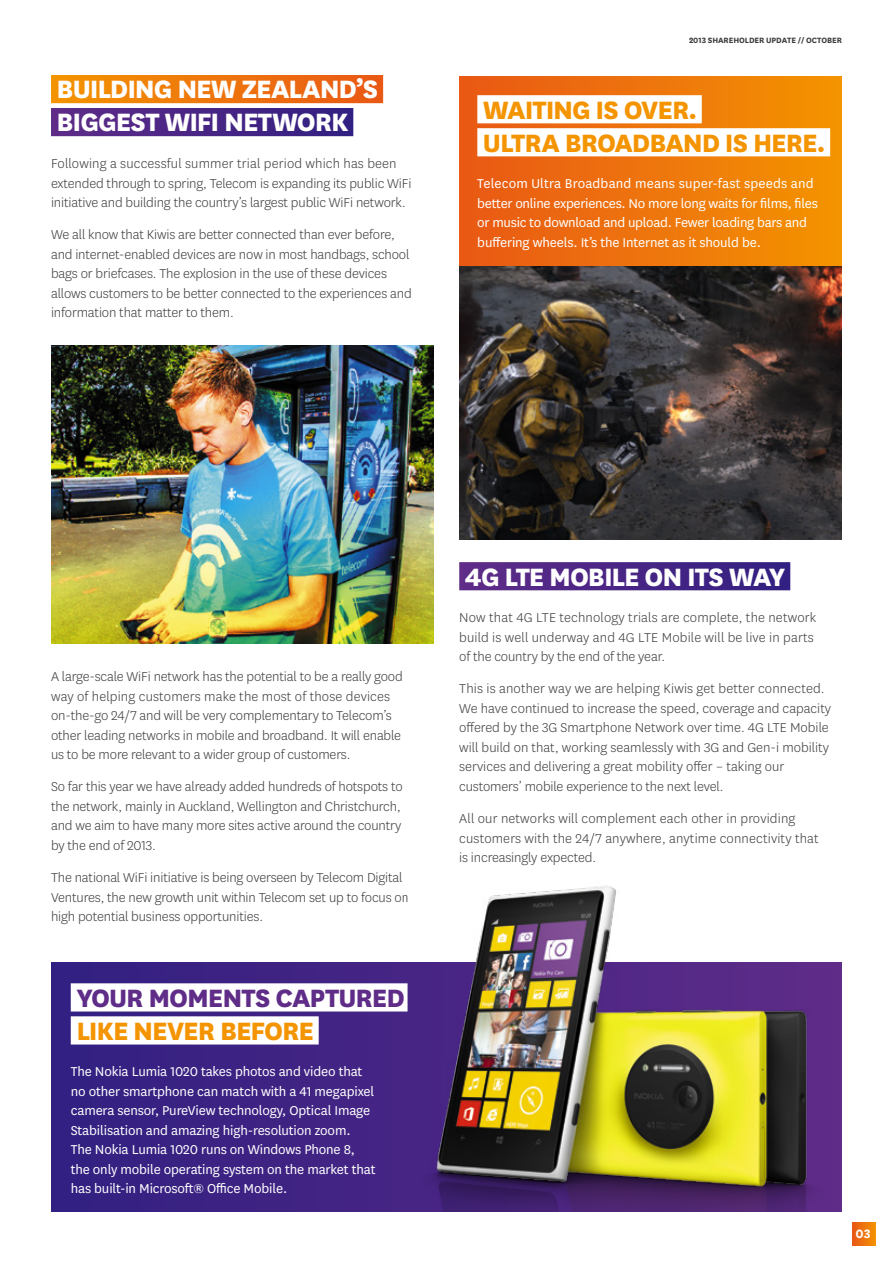
<style>
.page{position:relative;width:893px;height:1263px;background:#fff}
.page>*{position:absolute;margin:0;border:0;box-sizing:border-box;transform-origin:0 0}
.t1{font:800 29.4px "Telecom National";letter-spacing:-.04em;color:#fff}
.t2{font:800 29.4px/33px "Telecom National";letter-spacing:-.035em;color:#f49400}
.t3{font:800 29.4px "Telecom National";color:#5f2c88}
.t4{font:300 15px/19.5px "Telecom National";letter-spacing:-.01em;color:#3c3c3e}
.t5{font:15px/19.5px "Telecom National";letter-spacing:-.01em;color:#fff}
.t6{font:300 15px/19.5px "Telecom National";letter-spacing:.01em;color:#3c3c3e}
.t7{font:700 14.1px "Telecom National";color:#fff}
.t8{font:700 9px "Telecom National";letter-spacing:-.01em;color:#3c3c3e}
</style>
<div class="page">
<div style="left:459px;top:77px;width:383px;height:213px;background:linear-gradient(to right,#e95918,#f49301)"></div>
<div style="left:51px;top:75px;width:332px;height:28px;background:linear-gradient(to right,#f49401,#e95816)"></div>
<div style="left:51px;top:108px;width:302px;height:28px;background:linear-gradient(to right,#5f2c88,#322081)"></div>
<div style="left:459px;top:562px;width:331px;height:28px;background:linear-gradient(to right,#5f2c88,#322081)"></div>
<div style="left:477px;top:95px;width:225px;height:28px;background:#fff"></div>
<div style="left:477px;top:128px;width:353px;height:28px;background:#fff"></div>
<div style="left:853px;top:1222px;width:22px;height:23px;background:linear-gradient(to right,#e95916,#f38e03)"></div>
<img style="left:51px;top:345px;width:383px;height:299px">
<div style="left:51px;top:963px;width:791px;height:249px;background:#3c2283"></div>
<div style="left:71px;top:983px;width:337px;height:28px;background:#fff"></div>
<div style="left:71px;top:1016px;width:248px;height:28px;background:#fff"></div>
<img style="left:406px;top:885px;width:436px;height:327px">
<img style="left:459px;top:267px;width:383px;height:272px">
<h1 class="t1" style="left:57px;top:68px;width:217px">BUILDING NEW ZEALAND</h1>
<h1 class="t1" style="left:356px;top:68px;width:22px">’S</h1>
<h1 class="t1" style="left:57px;top:101px;width:293px">BIGGEST WIFI NETWORK</h1>
<p class="t4" style="left:51px;top:153px;width:362px">Following a successful summer trial period which has been extended through to spring, Telecom is expanding its public WiFi initiative and building the country’s largest public WiFi network.</p>
<p class="t4" style="left:51px;top:224px;width:362px">We all know that Kiwis are better connected than ever before, and internet-enabled devices are now in most handbags, school bags or briefcases. The explosion in the use of these devices allows customers to be better connected to the experiences and information that matter to them.</p>
<p class="t8" style="left:689px;top:34px;width:154px">2013 SHAREHOLDER UPDATE // OCTOBER</p>
<h1 class="t2" style="left:483px;top:91px;width:216px">WAITING IS OVER.<br>ULTRA</h1>
<h1 class="t2" style="left:565px;top:124px;width:18px">BROAD</h1>
<h1 class="t2" style="left:649px;top:124px;width:35px">BAND</h1>
<h1 class="t2" style="left:725px;top:124px;width:102px">IS HERE.</h1>
<p class="t5" style="left:477px;top:173px;width:342px">Telecom Ultra Broadband means super-fast speeds and better online experiences. No more long waits for films, files or music to download and upload. Fewer loading bars and buffering wheels. It’s the Internet as it should be.</p>
<p class="t4" style="left:51px;top:666px;width:353px">A large-scale WiFi network has the potential to be a really good way of helping customers make the most of those devices on-the-go 24/7 and will be very complementary to Telecom’s other leading networks in mobile and broadband. It will enable us to be more relevant to a wider group of customers.</p>
<p class="t4" style="left:51px;top:776px;width:353px">So far this year we have already added hundreds of hotspots to the network, mainly in Auckland, Wellington and Christchurch, and we aim to have many more sites active around the country by the end of 2013.</p>
<p class="t4" style="left:51px;top:867px;width:360px">The national WiFi initiative is being overseen by Telecom Digital<br>Ventures, the new growth unit within Telecom set up to focus on high potential business opportunities.</p>
<h1 class="t3" style="left:76px;top:976px;width:33px">YOUR</h1>
<h1 class="t3" style="left:148px;top:976px;width:18px">MOMENTS</h1>
<h1 class="t3" style="left:275px;top:976px;width:67px">CAPTURED</h1>
<h1 class="t2" style="left:76px;top:1012px;width:205px">LIKE NEVER BEFORE</h1>
<p class="t5" style="left:71px;top:1061px;width:306px">The Nokia Lumia 1020 takes photos and video that no other smartphone can match with a 41 megapixel camera sensor, PureView technology, Optical Image Stabilisation and amazing high-resolution zoom.<br>The Nokia Lumia 1020 runs on Windows Phone 8, the only mobile operating system on the market that has built-in Microsoft® Office Mobile.</p>
<h1 class="t1" style="left:465px;top:555px;width:306px">4G LTE MOBI LE ON ITS WAY</h1>
<p class="t6" style="left:459px;top:607px;width:359px">Now that 4G LTE technology trials are complete, the network build is well underway and 4G LTE Mobile will be live in parts of the country by the end of the year.</p>
<p class="t4" style="left:459px;top:679px;width:373px">This is another way we are helping Kiwis get better connected.<br>We have continued to increase the speed, coverage and capacity offered by the 3G Smartphone Network over time. 4G LTE Mobile will build on that, working seamlessly with 3G and Gen-i mobility services and delivering a great mobility offer – taking our customers’ mobile experience to the next level.</p>
<p class="t6" style="left:459px;top:808px;width:361px">All our networks will complement each other in providing customers with the 24/7 anywhere, anytime connectivity that is increasingly expected.</p>
<p class="t7" style="left:855px;top:1224px;width:16px">03</p>
</div>
